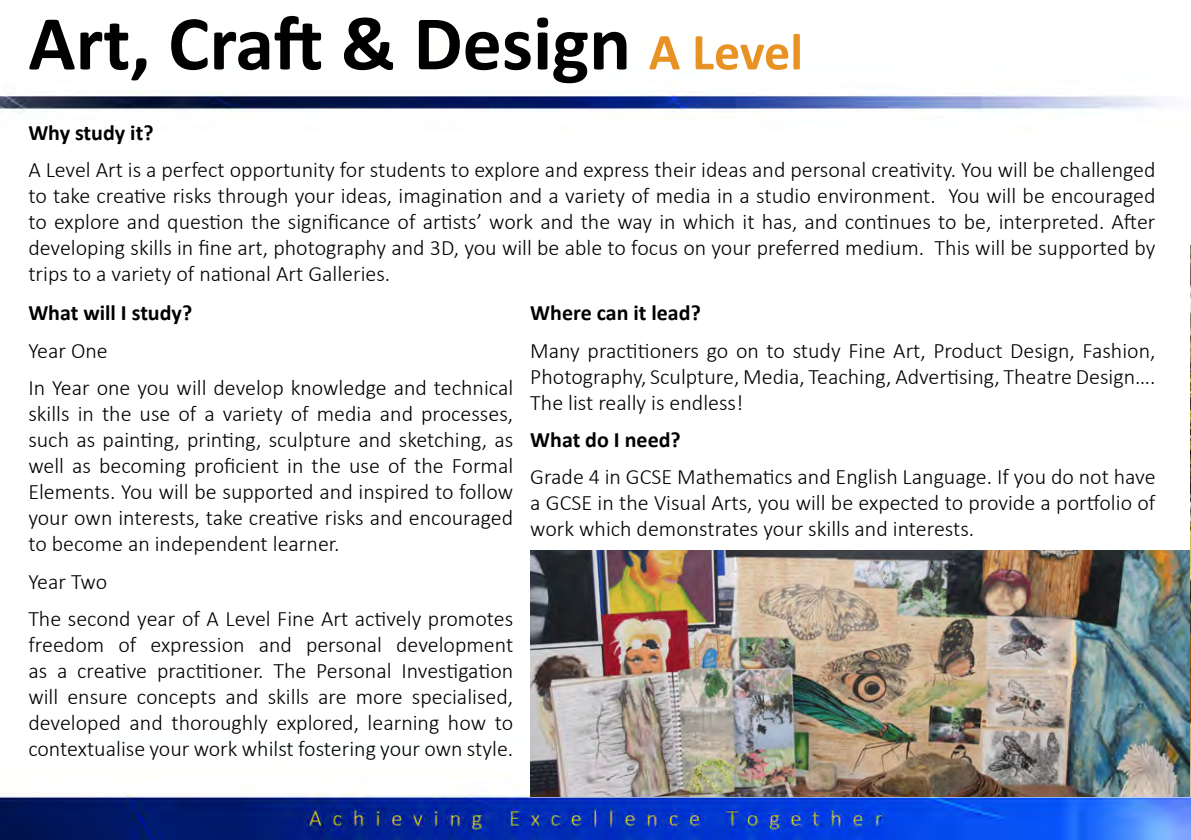
<style>
.page{position:relative;width:1191px;height:840px;background:#fff}
.page>*{position:absolute;margin:0;border:0;box-sizing:border-box;transform-origin:0 0}
.t1{font:700 78px "Calibri";color:#000}
.t2{font:300 22px/26px "Calibri";color:#000;text-align:justify}
.t3{font:700 22px "Calibri";color:#000}
.s1{font-size:52px;color:#e89224}
</style>
<div class="page">
<img style="left:0;top:85px;width:1191px;height:754px">
<img style="left:530px;top:550px;width:660px;height:246px">
<img style="left:1190px;top:245px;width:1px;height:551px">
<h1 class="t1" style="left:28px;top:-12px;width:776px">Art, Craft &amp; Design <span class="s1">A Level</span></h1>
<p class="t3" style="left:28px;top:117px;width:127px">Why study it?</p>
<p class="t2" style="left:28px;top:156px;width:1128px">A Level Art is a perfect opportunity for students to explore and express their ideas and personal creativity. You will be challenged to take creative risks through your ideas, imagination and a variety of media in a studio environment. You will be encouraged to explore and question the significance of artists’ work and the way in which it has, and continues to be, interpreted. After developing skills in fine art, photography and 3D, you will be able to focus on your preferred medium. This will be supported by trips to a variety of national Art Galleries.</p>
<p class="t3" style="left:28px;top:297px;width:165px">What will I study?</p>
<p class="t2" style="left:28px;top:331px;width:486px;line-height:37.4px">Year One<br>In Year one you will develop knowledge and technical</p>
<p class="t2" style="left:28px;top:400px;width:486px">skills in the use of a variety of media and processes, such as painting, printing, sculpture and sketching, as well as becoming proficient in the use of the Formal Elements. You will be supported and inspired to follow your own interests, take creative risks and encouraged to become an independent learner.</p>
<p class="t2" style="left:28px;top:562px;width:486px;line-height:37.4px">Year Two<br>The second year of A Level Fine Art actively promotes</p>
<p class="t2" style="left:28px;top:631px;width:486px">freedom of expression and personal development as a creative practitioner. The Personal Investigation will ensure concepts and skills are more specialised, developed and thoroughly explored, learning how to contextualise your work whilst fostering your own style.</p>
<p class="t3" style="left:530px;top:297px;width:172px">Where can it lead?</p>
<p class="t2" style="left:530px;top:337px;width:627px">Many practitioners go on to study Fine Art, Product Design, Fashion, Photography, Sculpture, Media, Teaching, Advertising, Theatre Design….<br>The list really is endless!</p>
<p class="t3" style="left:530px;top:424px;width:152px">What do I need?</p>
<p class="t2" style="left:530px;top:463px;width:627px">Grade 4 in GCSE Mathematics and English Language. If you do not have a GCSE in the Visual Arts, you will be expected to provide a portfolio of work which demonstrates your skills and interests.</p>
</div>
